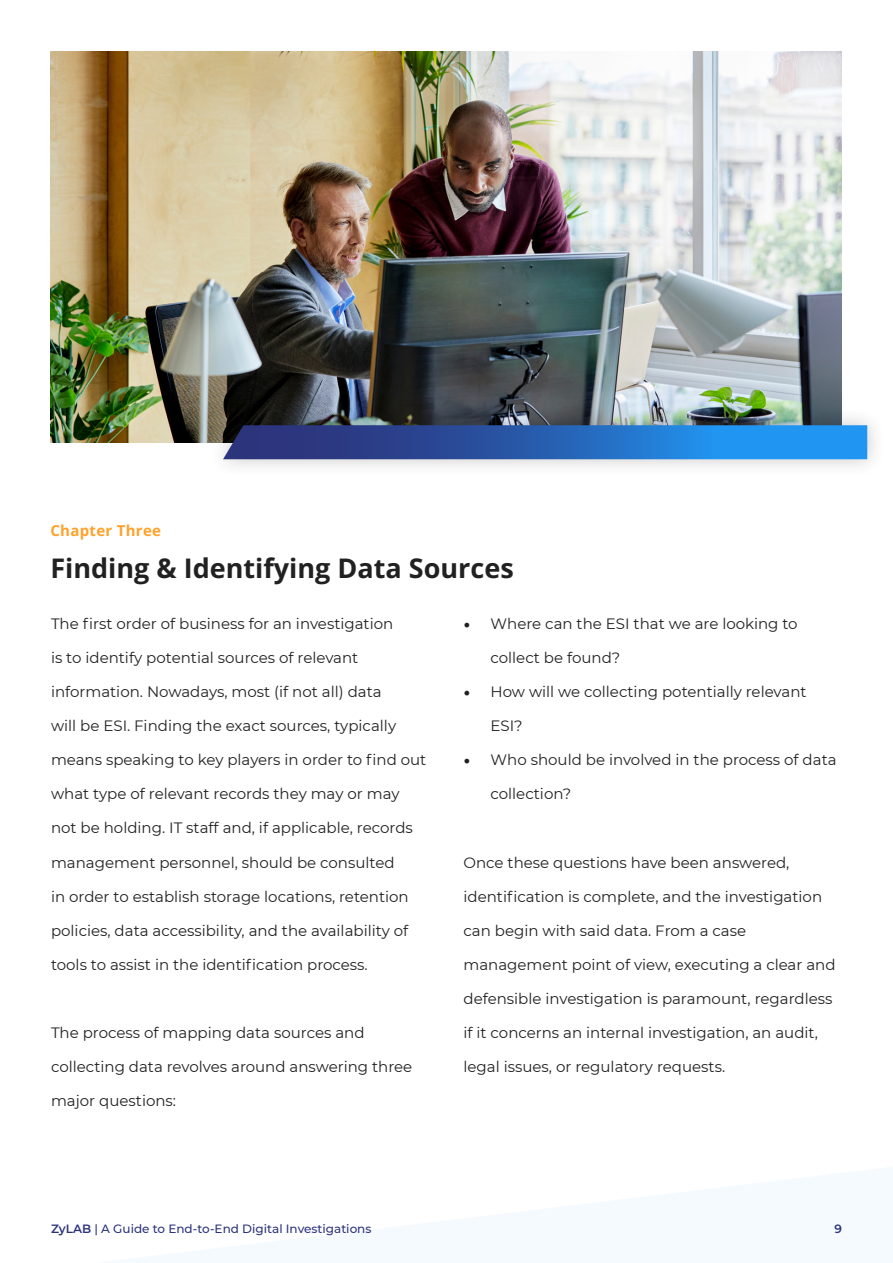
<style>
.page{position:relative;width:893px;height:1263px;background:#fff}
.page>*{position:absolute;margin:0;border:0;box-sizing:border-box;transform-origin:0 0}
.t1{font:700 27px "Open Sans";color:#212121}
.t2{font:15px "Montserrat";color:#212121}
.t3{font:700 15px "Open Sans";letter-spacing:.02em;color:#fea22b}
.t4{font:500 12px "Montserrat";color:#2c347c}
.t5{font:600 12px "Montserrat";color:#2c347c}
.s1{font-family:"Minion Pro";font-size:18px;color:#231f20}
.s2{font-weight:600}
</style>
<div class="page">
<img style="left:51px;top:51px;width:791px;height:391px">
<div style="left:207px;top:407px;width:679px;height:71px;background:#212121;opacity:.24"></div>
<svg style="left:223px;top:425px;width:644px;height:34px;background:#2764b4"></svg>
<svg style="left:101px;top:1167px;width:792px;height:96px;fill:#f4fafe"></svg>
<p class="t3" style="left:50px;top:520px;width:112px">Chapter Three</p>
<p class="t1" style="left:50px;top:550px;width:465px">Finding &amp; Identifying Data Sources</p>
<p class="t2" style="left:51px;top:614px;width:344px">The first order of business for an investigation</p>
<p class="t2" style="left:51px;top:648px;width:309px">is to identify potential sources of relevant</p>
<p class="t2" style="left:51px;top:682px;width:332px">information. Nowadays, most (if not all) data</p>
<p class="t2" style="left:51px;top:716px;width:347px">will be ESI. Finding the exact sources, typically</p>
<p class="t2" style="left:51px;top:750px;width:377px">means speaking to key players in order to find out</p>
<p class="t2" style="left:51px;top:784px;width:350px">what type of relevant records they may or may</p>
<p class="t2" style="left:51px;top:818px;width:363px">not be holding. IT staff and, if applicable, records</p>
<p class="t2" style="left:51px;top:852px;width:345px">management personnel, should be consulted</p>
<p class="t2" style="left:51px;top:886px;width:359px">in order to establish storage locations, retention</p>
<p class="t2" style="left:51px;top:920px;width:359px">policies, data accessibility, and the availability of</p>
<p class="t2" style="left:51px;top:954px;width:318px">tools to assist in the identification process.</p>
<p class="t2" style="left:51px;top:1022px;width:315px">The process of mapping data sources and</p>
<p class="t2" style="left:51px;top:1056px;width:363px">collecting data revolves around answering three</p>
<p class="t2" style="left:51px;top:1090px;width:127px">major questions:</p>
<p class="t2" style="left:463px;top:614px;width:336px"><span class="s1">•</span> Where can the ESI that we are looking to</p>
<p class="t2" style="left:490px;top:648px;width:131px">collect be found?</p>
<p class="t2" style="left:463px;top:682px;width:345px"><span class="s1">•</span> How will we collecting potentially relevant</p>
<p class="t2" style="left:490px;top:716px;width:34px">ESI?</p>
<p class="t2" style="left:463px;top:750px;width:375px"><span class="s1">•</span> Who should be involved in the process of data</p>
<p class="t2" style="left:490px;top:784px;width:82px">collection?</p>
<p class="t2" style="left:463px;top:852px;width:327px">Once these questions have been answered,</p>
<p class="t2" style="left:463px;top:886px;width:360px">identification is complete, and the investigation</p>
<p class="t2" style="left:463px;top:920px;width:284px">can begin with said data. From a case</p>
<p class="t2" style="left:463px;top:954px;width:374px">management point of view, executing a clear and</p>
<p class="t2" style="left:463px;top:988px;width:370px">defensible investigation is paramount, regardless</p>
<p class="t2" style="left:463px;top:1022px;width:356px">if it concerns an internal investigation, an audit,</p>
<p class="t2" style="left:463px;top:1056px;width:263px">legal issues, or regulatory requests.</p>
<p class="t4" style="left:51px;top:1220px;width:322px"><span class="s2">ZyLAB</span> | A Guide to End-to-End Digital Investigations</p>
<p class="t5" style="left:834px;top:1220px;width:9px">9</p>
</div>
